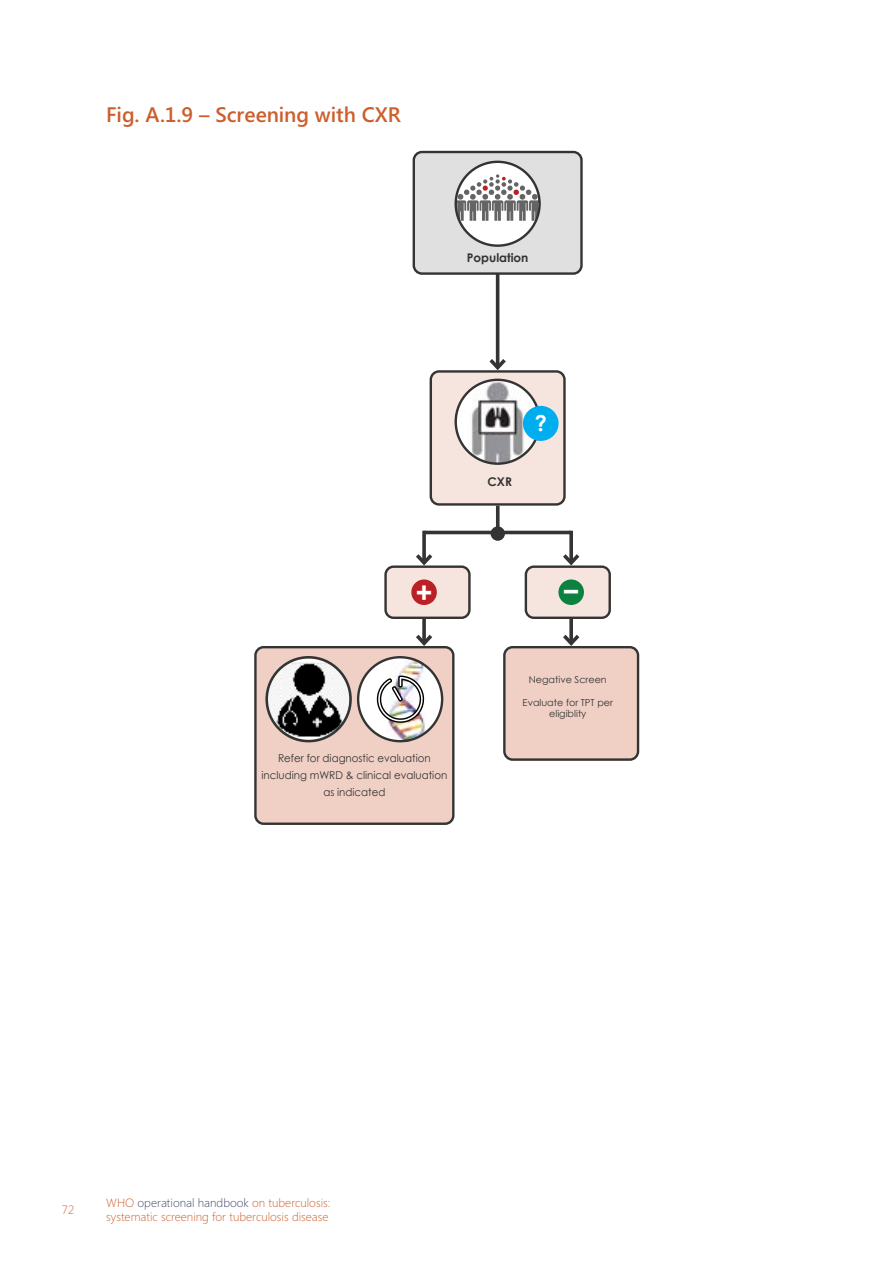
<style>
.page{position:relative;width:893px;height:1263px;background:#fff}
.page>*{position:absolute;margin:0;border:0;box-sizing:border-box;transform-origin:0 0}
.t1{font:700 28.8px "Century Gothic";color:#fff}
.t2{font:700 28.8px "Century Gothic";color:#fff}
.t3{font:700 21.6px "Century Gothic";color:#fff}
.Head3{font:600 21px "Segoe UI";color:#cd5e2b}
.t4{font:300 12px/14.4px "Segoe UI";color:#cd5e2b}
.t5{font:700 12px "Century Gothic";color:#343433}
.t6{font:10.8px/17.1px "Century Gothic";color:#343433;text-align:center;scale:.95 1}
.t7{font:9.6px/11.6px "Century Gothic";color:#343433;text-align:center}
.s1{color:#3f4868}
</style>
<div class="page">
<div style="left:414px;top:152px;width:167px;height:122px;background:#e0e0e0;border-radius:8px"></div>
<div style="left:431px;top:371px;width:133px;height:133px;background:#f6e5de;border-radius:8px"></div>
<div style="left:386px;top:567px;width:83px;height:51px;background:#f6e5de;border-radius:8px"></div>
<div style="left:526px;top:567px;width:84px;height:51px;background:#f6e5de;border-radius:8px"></div>
<hr style="left:496px;top:274px;width:3px;height:94px;background:#343433">
<svg style="left:489px;top:355px;width:17px;height:15px"></svg>
<div style="left:413px;top:151px;width:170px;height:124px;border:2px solid #343433;border-radius:8px"></div>
<div style="left:430px;top:370px;width:136px;height:136px;border:2px solid #343433;border-radius:8px"></div>
<svg style="left:422px;top:619px;width:4px;height:12px"></svg>
<svg style="left:416px;top:631px;width:17px;height:15px"></svg>
<svg style="left:496px;top:506px;width:4px;height:20px"></svg>
<div style="left:491px;top:526px;width:14px;height:15px;background:#343433;border-radius:50%"></div>
<hr style="left:425px;top:531px;width:72px;height:3px;background:#343433">
<svg style="left:422px;top:531px;width:4px;height:19px"></svg>
<svg style="left:416px;top:550px;width:17px;height:15px"></svg>
<div style="left:384px;top:565px;width:87px;height:54px;border:2px solid #343433;border-radius:8px"></div>
<div style="left:525px;top:565px;width:86px;height:54px;border:2px solid #343433;border-radius:8px"></div>
<svg style="left:569px;top:531px;width:4px;height:19px"></svg>
<svg style="left:559px;top:550px;width:24px;height:18px"></svg>
<hr style="left:498px;top:531px;width:72px;height:3px;background:#343433">
<svg style="left:569px;top:619px;width:4px;height:12px"></svg>
<svg style="left:563px;top:631px;width:17px;height:15px"></svg>
<svg style="left:456px;top:380px;width:84px;height:84px"></svg>
<div style="left:456px;top:162px;width:84px;height:84px;background:#fff;border-radius:50%"></div>
<svg style="left:456px;top:174px;width:84px;height:47px"></svg>
<div style="left:454px;top:161px;width:87px;height:86px;border:2px solid #343433;border-radius:50%"></div>
<img style="left:461px;top:380px;width:71px;height:84px">
<div style="left:454px;top:379px;width:87px;height:86px;border:2px solid #343433;border-radius:50%"></div>
<div style="left:523px;top:406px;width:36px;height:35px;background:#00aeef;border-radius:50%"></div>
<div style="left:411px;top:579px;width:26px;height:26px;background:#bb2025;border-radius:50%"></div>
<div style="left:558px;top:579px;width:26px;height:26px;background:#0c8140;border-radius:50%"></div>
<div style="left:256px;top:647px;width:197px;height:177px;background:#f0d0c5;border-radius:8px"></div>
<div style="left:254px;top:646px;width:200px;height:179px;border:2px solid #343433;border-radius:8px"></div>
<div style="left:358px;top:657px;width:84px;height:84px;background:#fff;border-radius:50%"></div>
<img style="left:386px;top:656px;width:40px;height:86px">
<div style="left:357px;top:656px;width:86px;height:86px;border:2px solid #343433;border-radius:50%"></div>
<img style="left:376px;top:675px;width:49px;height:49px">
<img style="left:266px;top:661px;width:85px;height:76px">
<div style="left:265px;top:656px;width:87px;height:86px;border:3px solid #343433;border-radius:50%"></div>
<div style="left:504px;top:647px;width:134px;height:114px;background:#f0d0c5;border-radius:8px"></div>
<div style="left:503px;top:646px;width:136px;height:115px;border:2px solid #343433;border-radius:8px"></div>
<p class="Head3" style="left:106px;top:99px;width:296px">Fig. A.1.9 – Screening with CXR</p>
<p class="t5" style="left:467px;top:249px;width:63px">Population</p>
<p class="t5" style="left:488px;top:472px;width:26px">CXR</p>
<p class="t3" style="left:535px;top:407px;width:14px">?</p>
<p class="t1" style="left:415px;top:570px;width:19px">+</p>
<p class="t2" style="left:563px;top:570px;width:19px">−</p>
<p class="t7" style="left:529px;top:673px;width:79px">Negative Screen</p>
<p class="t7" style="left:522px;top:696px;width:92px">Evaluate for TPT per eligiblity</p>
<p class="t6" style="left:261px;top:749px;width:197px">Refer for diagnostic evaluation including mWRD &amp; clinical evaluation as indicated</p>
<p class="t4" style="left:62px;top:1202px;width:14px">72</p>
<p class="t4" style="left:106px;top:1195px;width:226px">WHO <span class="s1">operational handbook</span> on tuberculosis: systematic screening for tuberculosis disease</p>
</div>
